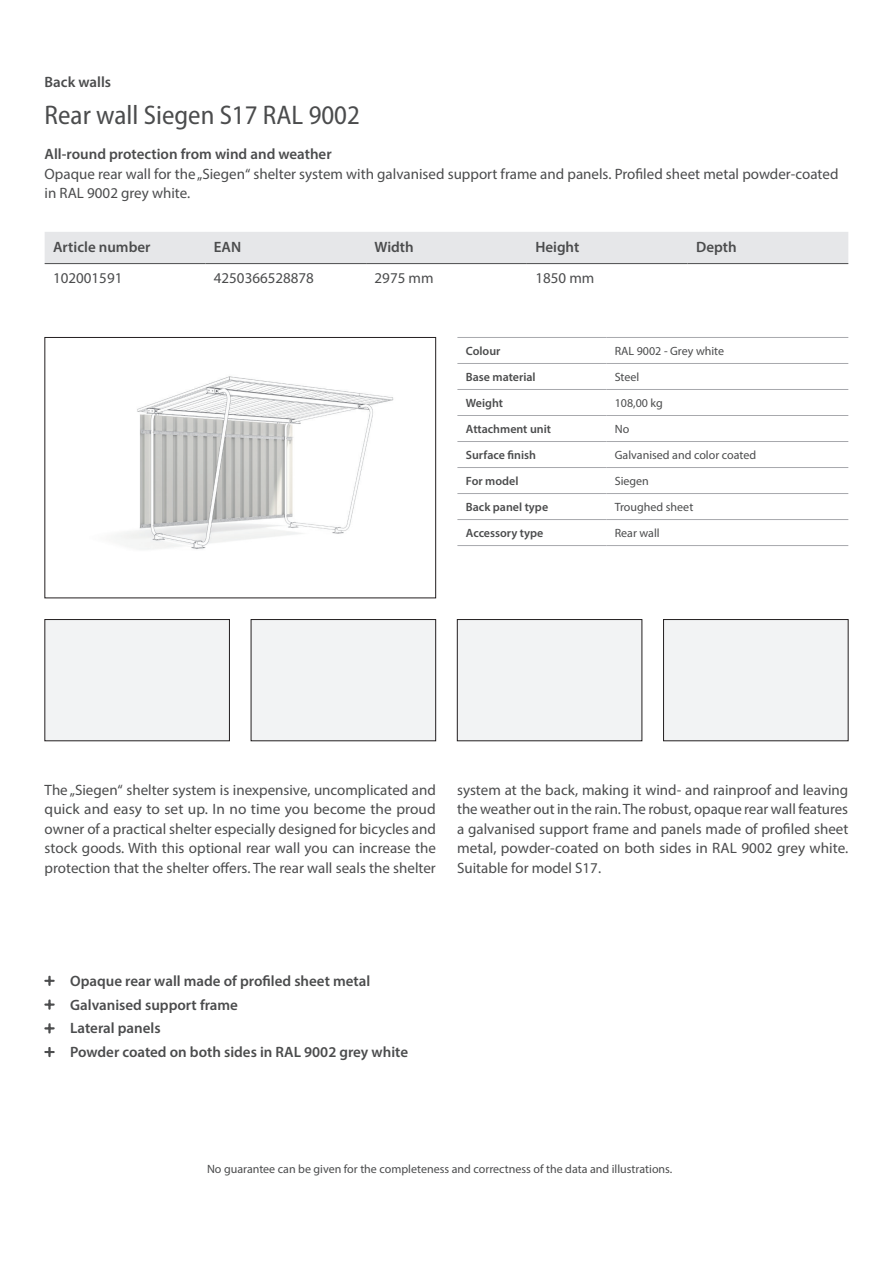
<style>
.page{position:relative;width:893px;height:1263px;background:#fff}
.page>*{position:absolute;margin:0;border:0;box-sizing:border-box;transform-origin:0 0}
.t1{font:semi-condensed 27px "Myriad Pro";color:#4b4c4d}
.t2{font:15px/19.5px "Myriad Pro";color:#4b4c4d;text-align:justify}
.t3{font:600 15px/23.7px "Myriad Pro";color:#4b4c4d}
.t4{font:12px "Myriad Pro";color:#4b4c4d}
.t5{font:600 12px "Myriad Pro";color:#4b4c4d}
</style>
<div class="page">
<img style="left:116px;top:376px;width:278px;height:173px">
<div style="left:45px;top:337px;width:391px;height:261px;border:1px solid #231f20"></div>
<div style="left:45px;top:619px;width:184px;height:122px;background:#f2f3f4"></div>
<div style="left:45px;top:619px;width:185px;height:122px;border:1px solid #231f20"></div>
<div style="left:251px;top:619px;width:185px;height:122px;background:#f2f3f4"></div>
<div style="left:251px;top:619px;width:185px;height:122px;border:1px solid #231f20"></div>
<div style="left:663px;top:619px;width:185px;height:122px;background:#f2f3f4"></div>
<div style="left:663px;top:619px;width:185px;height:122px;border:1px solid #231f20"></div>
<div style="left:457px;top:619px;width:185px;height:122px;background:#f2f3f4"></div>
<div style="left:457px;top:619px;width:185px;height:122px;border:1px solid #231f20"></div>
<div style="left:45px;top:232px;width:803px;height:31px;background:#e6e7e9"></div>
<hr style="left:45px;top:263px;width:160px;height:1px;background:#4b4c4d">
<hr style="left:205px;top:263px;width:161px;height:1px;background:#4b4c4d">
<hr style="left:366px;top:263px;width:161px;height:1px;background:#4b4c4d">
<hr style="left:527px;top:263px;width:161px;height:1px;background:#4b4c4d">
<hr style="left:688px;top:263px;width:160px;height:1px;background:#4b4c4d">
<hr style="left:457px;top:337px;width:149px;height:1px;background:#a8a9ad">
<hr style="left:606px;top:337px;width:242px;height:1px;background:#a8a9ad">
<hr style="left:457px;top:363px;width:149px;height:1px;background:#a8a9ad">
<hr style="left:606px;top:363px;width:242px;height:1px;background:#a8a9ad">
<hr style="left:457px;top:389px;width:149px;height:1px;background:#a8a9ad">
<hr style="left:606px;top:389px;width:242px;height:1px;background:#a8a9ad">
<hr style="left:457px;top:415px;width:149px;height:1px;background:#a8a9ad">
<hr style="left:606px;top:415px;width:242px;height:1px;background:#a8a9ad">
<hr style="left:457px;top:441px;width:149px;height:1px;background:#a8a9ad">
<hr style="left:606px;top:441px;width:242px;height:1px;background:#a8a9ad">
<hr style="left:457px;top:467px;width:149px;height:1px;background:#a8a9ad">
<hr style="left:606px;top:467px;width:242px;height:1px;background:#a8a9ad">
<hr style="left:457px;top:493px;width:149px;height:1px;background:#a8a9ad">
<hr style="left:606px;top:493px;width:242px;height:1px;background:#a8a9ad">
<hr style="left:457px;top:519px;width:149px;height:1px;background:#a8a9ad">
<hr style="left:606px;top:519px;width:242px;height:1px;background:#a8a9ad">
<hr style="left:457px;top:545px;width:149px;height:1px;background:#a8a9ad">
<hr style="left:606px;top:545px;width:242px;height:1px;background:#a8a9ad">
<p class="t3" style="left:45px;top:70px;width:68px">Back walls</p>
<h1 class="t1" style="left:45px;top:99px;width:317px">Rear wall Siegen S17 RAL 9002</h1>
<p class="t3" style="left:45px;top:142px;width:289px">All-round protection from wind and weather</p>
<p class="t2" style="left:45px;top:164px;width:795px">Opaque rear wall for the „Siegen“ shelter system with galvanised support frame and panels. Profiled sheet metal powder-coated in RAL 9002 grey white.</p>
<p class="t3" style="left:53px;top:234px;width:99px">Article number</p>
<p class="t3" style="left:214px;top:234px;width:29px">EAN</p>
<p class="t3" style="left:375px;top:234px;width:41px">Width</p>
<p class="t3" style="left:535px;top:234px;width:46px">Height</p>
<p class="t3" style="left:696px;top:234px;width:42px">Depth</p>
<p class="t2" style="left:53px;top:268px;width:71px">102001591</p>
<p class="t2" style="left:214px;top:268px;width:102px">4250366528878</p>
<p class="t2" style="left:375px;top:268px;width:60px">2975 mm</p>
<p class="t2" style="left:535px;top:268px;width:60px">1850 mm</p>
<p class="t5" style="left:466px;top:343px;width:36px">Colour</p>
<p class="t4" style="left:615px;top:344px;width:111px">RAL 9002 - Grey white</p>
<p class="t5" style="left:466px;top:369px;width:71px">Base material</p>
<p class="t4" style="left:615px;top:370px;width:26px">Steel</p>
<p class="t5" style="left:466px;top:395px;width:39px">Weight</p>
<p class="t4" style="left:615px;top:396px;width:50px">108,00 kg</p>
<p class="t5" style="left:466px;top:421px;width:87px">Attachment unit</p>
<p class="t4" style="left:615px;top:422px;width:16px">No</p>
<p class="t5" style="left:466px;top:447px;width:72px">Surface finish</p>
<p class="t4" style="left:615px;top:448px;width:143px">Galvanised and color coated</p>
<p class="t5" style="left:466px;top:473px;width:54px">For model</p>
<p class="t4" style="left:615px;top:474px;width:36px">Siegen</p>
<p class="t5" style="left:466px;top:499px;width:84px">Back panel type</p>
<p class="t4" style="left:615px;top:500px;width:80px">Troughed sheet</p>
<p class="t5" style="left:466px;top:525px;width:79px">Accessory type</p>
<p class="t4" style="left:615px;top:526px;width:46px">Rear wall</p>
<p class="t2" style="left:45px;top:780px;width:393px">The „Siegen“ shelter system is inexpensive, uncomplicated and quick and easy to set up. In no time you become the proud owner of a practical shelter especially designed for bicycles and stock goods. With this optional rear wall you can increase the protection that the shelter offers. The rear wall seals the shelter</p>
<p class="t2" style="left:457px;top:780px;width:393px">system at the back, making it wind- and rainproof and leaving the weather out in the rain. The robust, opaque rear wall features a galvanised support frame and panels made of profiled sheet metal, powder-coated on both sides in RAL 9002 grey white.<br>Suitable for model S17.</p>
<p class="t3" style="left:70px;top:968px;width:339px">Opaque rear wall made of profiled sheet metal Galvanised support frame<br>Lateral panels<br>Powder coated on both sides in RAL 9002 grey white</p>
<p class="t4" style="left:207px;top:1161px;width:467px">No guarantee can be given for the completeness and correctness of the data and illustrations.</p>
</div>
